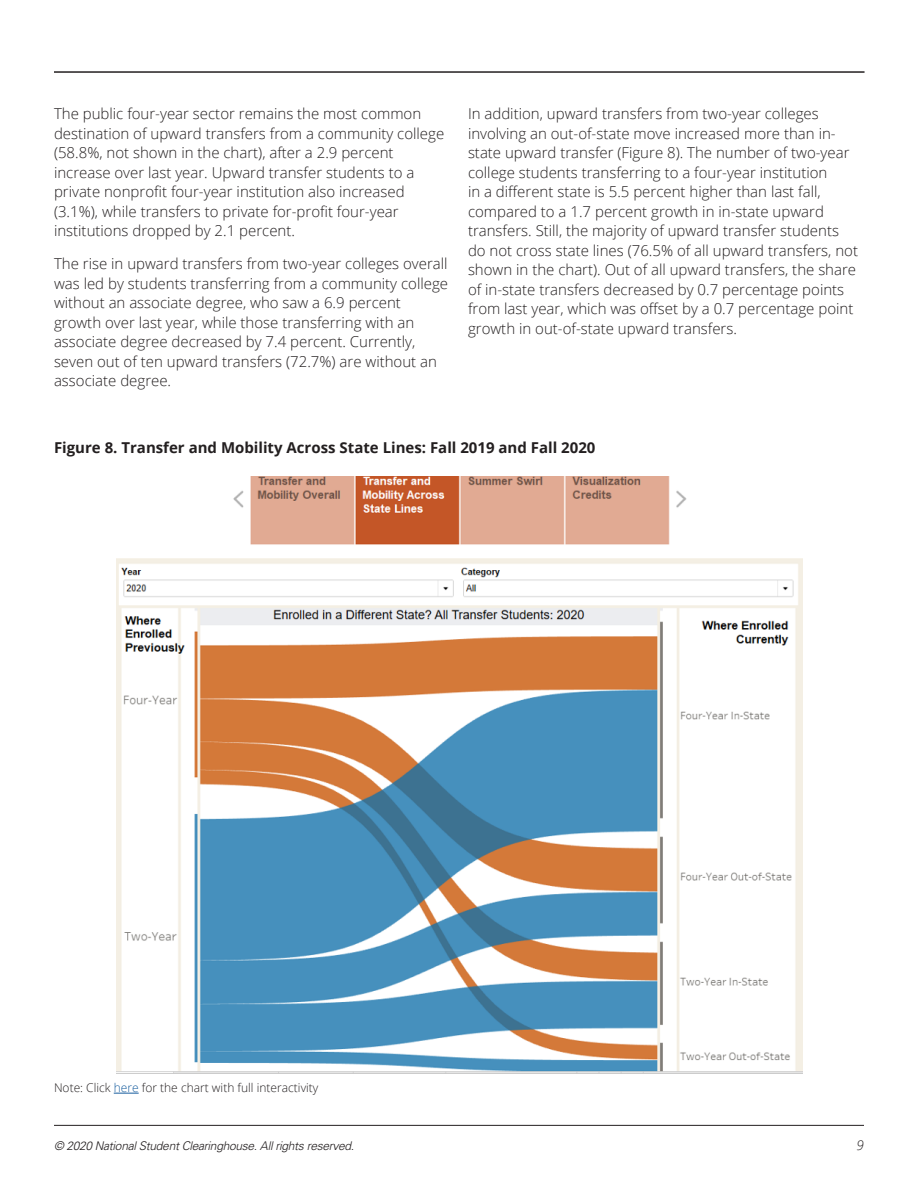
<style>
.page{position:relative;width:918px;height:1188px;background:#fff}
.page>*{position:absolute;margin:0;border:0;box-sizing:border-box;transform-origin:0 0}
.Body_Copy{font:300 15px/19.5px "Open Sans";color:#231f20}
.Body_Copy-2{font:700 15px "Open Sans";color:#231f20}
.t1{font:italic 300 13.5px "Open Sans";color:#231f20}
.t2{font:italic 300 12px "Univers";letter-spacing:-.025em;color:#231f20}
.Body_Copy-3{font:300 12px "Open Sans";color:#231f20}
.s1{color:#175d9e}
</style>
<div class="page">
<hr style="left:54px;top:1125px;width:810px;height:1px;background:#231f20">
<hr style="left:54px;top:71px;width:811px;height:2px;background:#231f20">
<img style="left:116px;top:477px;width:686px;height:597px">
<svg style="left:114px;top:1093px;width:25px;height:1px"></svg>
<p class="Body_Copy" style="left:54px;top:104px;width:392px">The public four-year sector remains the most common destination of upward transfers from a community college (58.8%, not shown in the chart), after a 2.9 percent increase over last year. Upward transfer students to a private nonprofit four-year institution also increased (3.1%), while transfers to private for-profit four-year institutions dropped by 2.1 percent.</p>
<p class="Body_Copy" style="left:54px;top:254px;width:396px">The rise in upward transfers from two-year colleges overall was led by students transferring from a community college without an associate degree, who saw a 6.9 percent growth over last year, while those transferring with an associate degree decreased by 7.4 percent. Currently, seven out of ten upward transfers (72.7%) are without an associate degree.</p>
<p class="Body_Copy" style="left:468px;top:104px;width:392px">In addition, upward transfers from two-year colleges involving an out-of-state move increased more than in&shy;state upward transfer (Figure 8). The number of two-year college students transferring to a four-year institution<br>in a different state is 5.5 percent higher than last fall, compared to a 1.7 percent growth in in-state upward transfers. Still, the majority of upward transfer students do not cross state lines (76.5% of all upward transfers, not shown in the chart). Out of all upward transfers, the share of in-state transfers decreased by 0.7 percentage points from last year, which was offset by a 0.7 percentage point growth in out-of-state upward transfers.</p>
<p class="Body_Copy-2" style="left:54px;top:437px;width:543px">Figure 8. Transfer and Mobility Across State Lines: Fall 2019 and Fall 2020</p>
<p class="Body_Copy-3" style="left:54px;top:1080px;width:266px">Note: Click <span class="s1">here</span> for the chart with full interactivity</p>
<p class="t2" style="left:54px;top:1139px;width:302px">© 2020 National Student Clearinghouse. All rights reserved.</p>
<p class="t1" style="left:857px;top:1136px;width:9px">9</p>
</div>
